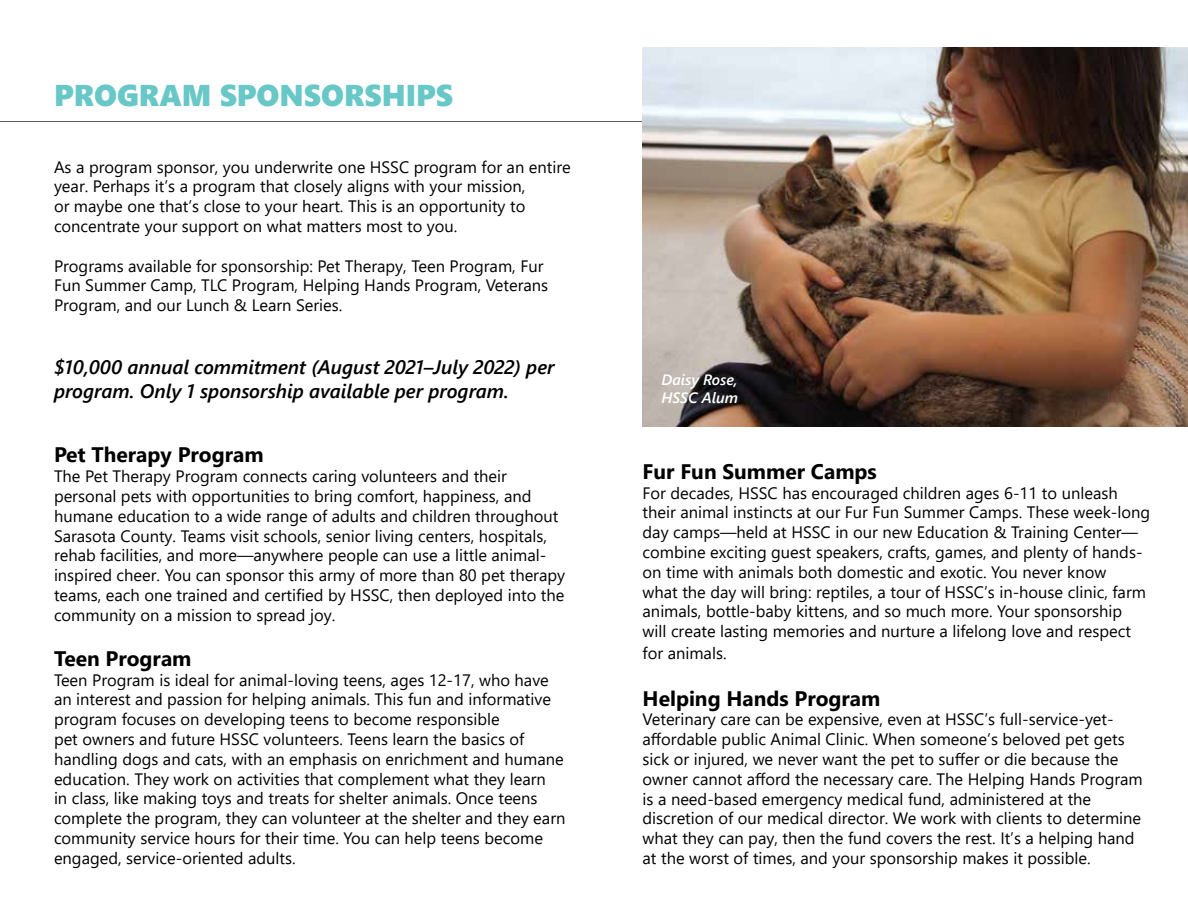
<style>
.page{position:relative;width:1188px;height:918px;background:#fff}
.page>*{position:absolute;margin:0;border:0;box-sizing:border-box;transform-origin:0 0}
.t1{font:30px "Segoe UI Black";color:#67c8c7}
.t2{font:700 21px "Segoe UI";color:#000}
.t3{font:italic 600 19.5px/23.4px "Segoe UI";color:#000}
.t4{font:16.5px/19.8px "Segoe UI";color:#000}
.t5{font:italic 600 15px/18px "Segoe UI";color:#fff}
</style>
<div class="page">
<hr style="left:0;top:121px;width:1188px;height:1px;background:#58595b">
<img style="left:643px;top:48px;width:545px;height:378px">
<h1 class="t1" style="left:54px;top:73px;width:401px">PROGRAM SPONSORSHIPS</h1>
<p class="t4" style="left:54px;top:155px;width:518px">As a program sponsor, you underwrite one HSSC program for an entire year. Perhaps it’s a program that closely aligns with your mission,<br>or maybe one that’s close to your heart. This is an opportunity to concentrate your support on what matters most to you.</p>
<p class="t4" style="left:54px;top:254px;width:496px">Programs available for sponsorship: Pet Therapy, Teen Program, Fur<br>Fun Summer Camp, TLC Program, Helping Hands Program, Veterans<br>Program, and our Lunch &amp; Learn Series.</p>
<p class="t3" style="left:54px;top:352px;width:502px">$10,000 annual commitment (August 2021–July 2022) per program. Only 1 sponsorship available per program.</p>
<p class="t2" style="left:54px;top:435px;width:211px">Pet Therapy Program</p>
<p class="t4" style="left:54px;top:465px;width:513px">The Pet Therapy Program connects caring volunteers and their personal pets with opportunities to bring comfort, happiness, and humane education to a wide range of adults and children throughout Sarasota County. Teams visit schools, senior living centers, hospitals, rehab facilities, and more—anywhere people can use a little animal&shy;inspired cheer. You can sponsor this army of more than 80 pet therapy teams, each one trained and certified by HSSC, then deployed into the community on a mission to spread joy.</p>
<p class="t2" style="left:54px;top:638px;width:139px">Teen Program</p>
<p class="t4" style="left:54px;top:668px;width:513px">Teen Program is ideal for animal-loving teens, ages 12-17, who have an interest and passion for helping animals. This fun and informative program focuses on developing teens to become responsible<br>pet owners and future HSSC volunteers. Teens learn the basics of handling dogs and cats, with an emphasis on enrichment and humane education. They work on activities that complement what they learn<br>in class, like making toys and treats for shelter animals. Once teens complete the program, they can volunteer at the shelter and they earn community service hours for their time. You can help teens become engaged, service-oriented adults.</p>
<p class="t5" style="left:662px;top:368px;width:78px">Daisy Rose,<br>HSSC Alum</p>
<p class="t2" style="left:643px;top:451px;width:236px">Fur Fun Summer Camps</p>
<p class="t4" style="left:643px;top:481px;width:509px">For decades, HSSC has encouraged children ages 6-11 to unleash their animal instincts at our Fur Fun Summer Camps. These week-long day camps—held at HSSC in our new Education &amp; Training Center— combine exciting guest speakers, crafts, games, and plenty of hands&shy;on time with animals both domestic and exotic. You never know<br>what the day will bring: reptiles, a tour of HSSC’s in-house clinic, farm animals, bottle-baby kittens, and so much more. Your sponsorship<br>will create lasting memories and nurture a lifelong love and respect</p>
<p class="t4" style="left:643px;top:642px;width:86px">for animals.</p>
<p class="t2" style="left:643px;top:678px;width:239px">Helping Hands Program</p>
<p class="t4" style="left:643px;top:708px;width:502px">Veterinary care can be expensive, even at HSSC’s full-service-yet&shy;affordable public Animal Clinic. When someone’s beloved pet gets sick or injured, we never want the pet to suffer or die because the owner cannot afford the necessary care. The Helping Hands Program is a need-based emergency medical fund, administered at the discretion of our medical director. We work with clients to determine what they can pay, then the fund covers the rest. It’s a helping hand at the worst of times, and your sponsorship makes it possible.</p>
</div>
